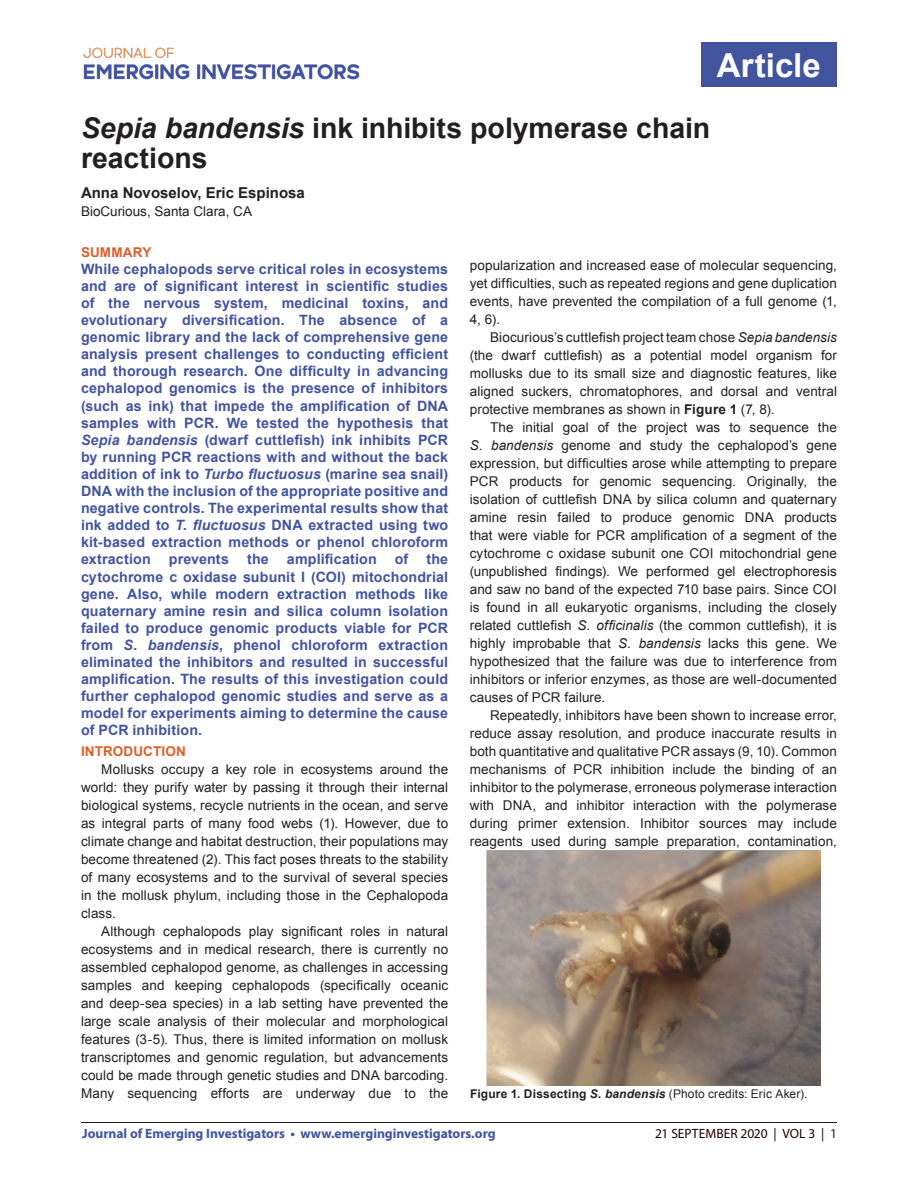
<style>
.page{position:relative;width:918px;height:1188px;background:#fff}
.page>*{position:absolute;margin:0;border:0;box-sizing:border-box;transform-origin:0 0}
.t1{font:700 33px "Arial";color:#fff}
.t2{font:700 28.5px/30px "Arial";color:#231f20}
.t3{font:700 15px "Arial";color:#231f20}
.t4{font:700 14.25px/17.1px "Arial";letter-spacing:.01em;color:#42549e;text-align:justify}
.t5{font:13.5px/18px "Arial";letter-spacing:.005em;color:#231f20;text-align:justify}
.t6{font:700 13.5px "Myriad Pro";color:#42549e}
.t7{font:13.5px "Myriad Pro";letter-spacing:-.005em;color:#230000}
.t8{font:700 13.5px "Arial";letter-spacing:.01em;color:#dc5f2b}
.t9{font:12px "Arial";letter-spacing:.01em;color:#231f20}
.s1{font-style:italic}
.s2{font-weight:700}
.s3{font-weight:700;font-style:italic}
.s4{color:#231f20}
</style>
<div class="page">
<hr style="left:81px;top:1122px;width:756px;height:1px;background:#231f20">
<img style="left:83px;top:47px;width:277px;height:33px">
<div style="left:701px;top:43px;width:136px;height:44px;background:#42549e"></div>
<img style="left:487px;top:850px;width:334px;height:235px">
<p class="t1" style="left:717px;top:43px;width:105px">Article</p>
<p class="t2" style="left:81px;top:114px;width:631px"><span class="s1">Sepia bandensis</span> ink inhibits polymerase chain reactions</p>
<p class="t3" style="left:81px;top:183px;width:225px">Anna Novoselov, Eric Espinosa</p>
<p class="t5" style="left:81px;top:202px;width:173px">BioCurious, Santa Clara, CA</p>
<p class="t8" style="left:81px;top:243px;width:72px">SUMMARY</p>
<p class="t4" style="left:81px;top:261px;width:369px">While cephalopods serve critical roles in ecosystems and are of significant interest in scientific studies of the nervous system, medicinal toxins, and evolutionary diversification. The absence of a genomic library and the lack of comprehensive gene analysis present challenges to conducting efficient and thorough research. One difficulty in advancing cephalopod genomics is the presence of inhibitors (such as ink) that impede the amplification of DNA samples with PCR. We tested the hypothesis that <span class="s1">Sepia bandensis</span> (dwarf cuttlefish) ink inhibits PCR by running PCR reactions with and without the back addition of ink to <span class="s1">Turbo fluctuosus</span> (marine sea snail)<br>DNA with the inclusion of the appropriate positive and negative controls. The experimental results show that ink added to <span class="s1">T. fluctuosus</span> DNA extracted using two kit-based extraction methods or phenol chloroform extraction</p>
<p class="t4" style="left:169px;top:551px;width:62px">prevents</p>
<p class="t4" style="left:247px;top:551px;width:23px">the</p>
<p class="t4" style="left:287px;top:551px;width:91px">amplification</p>
<p class="t4" style="left:395px;top:551px;width:15px">of</p>
<p class="t4" style="left:81px;top:551px;width:369px;text-indent:345px">the cytochrome c oxidase subunit I (COI) mitochondrial gene. Also, while modern extraction methods like quaternary amine resin and silica column isolation failed to produce genomic products viable for PCR from <span class="s1">S. bandensis</span>, phenol chloroform extraction eliminated the inhibitors and resulted in successful amplification. The results of this investigation could further cephalopod genomic studies and serve as a model for experiments aiming to determine the cause of PCR inhibition.</p>
<p class="t8" style="left:81px;top:742px;width:106px">INTRODUCTION</p>
<p class="t5" style="left:81px;top:760px;width:369px;text-indent:20px">Mollusks occupy a key role in ecosystems around the world: they purify water by passing it through their internal biological systems, recycle nutrients in the ocean, and serve as integral parts of many food webs (1). However, due to climate change and habitat destruction, their populations may become threatened (2). This fact poses threats to the stability of many ecosystems and to the survival of several species in the mollusk phylum, including those in the Cephalopoda class.</p>
<p class="t5" style="left:81px;top:922px;width:369px;text-indent:20px">Although cephalopods play significant roles in natural ecosystems and in medical research, there is currently no assembled cephalopod genome, as challenges in accessing samples and keeping cephalopods (specifically oceanic and deep-sea species) in a lab setting have prevented the large scale analysis of their molecular and morphological features (3-5). Thus, there is limited information on mollusk transcriptomes and genomic regulation, but advancements could be made through genetic studies and DNA barcoding.<br>Many sequencing efforts are underway due to the</p>
<p class="t5" style="left:470px;top:256px;width:369px">popularization and increased ease of molecular sequencing, yet difficulties, such as repeated regions and gene duplication events, have prevented the compilation of a full genome (1, 4, 6).</p>
<p class="t5" style="left:470px;top:328px;width:369px;text-indent:20px">Biocurious’s cuttlefish project team chose <span class="s1">Sepia bandensis </span>(the dwarf cuttlefish) as a potential model organism for mollusks due to its small size and diagnostic features, like aligned suckers, chromatophores, and dorsal and ventral protective membranes as shown in <span class="s2">Figure 1</span> (7, 8).</p>
<p class="t5" style="left:470px;top:418px;width:369px;text-indent:20px">The initial goal of the project was to sequence the <span class="s1">S. bandensis</span> genome and study the cephalopod’s gene expression, but difficulties arose while attempting to prepare PCR products for genomic sequencing. Originally, the isolation of cuttlefish DNA by silica column and quaternary amine resin failed to produce genomic DNA products that were viable for PCR amplification of a segment of the cytochrome c oxidase subunit one COI mitochondrial gene (unpublished findings). We performed gel electrophoresis and saw no band of the expected 710 base pairs. Since COI is found in all eukaryotic organisms, including the closely related cuttlefish <span class="s1">S. officinalis</span> (the common cuttlefish), it is highly improbable that <span class="s1">S. bandensis</span> lacks this gene. We hypothesized that the failure was due to interference from inhibitors or inferior enzymes, as those are well-documented causes of PCR failure.</p>
<p class="t5" style="left:470px;top:706px;width:369px;text-indent:20px">Repeatedly, inhibitors have been shown to increase error, reduce assay resolution, and produce inaccurate results in both quantitative and qualitative PCR assays (9, 10). Common mechanisms of PCR inhibition include the binding of an inhibitor to the polymerase, erroneous polymerase interaction with DNA, and inhibitor interaction with the polymerase during primer extension. Inhibitor sources may include reagents used during sample preparation, contamination,</p>
<p class="t9" style="left:470px;top:1086px;width:339px"><span class="s2">Figure 1. Dissecting</span> <span class="s3">S. bandensis</span> (Photo credits: Eric Aker).</p>
<p class="t6" style="left:82px;top:1125px;width:415px">Journal of Emerging Investigators • www.emerginginvestigators.org</p>
<p class="t7" style="left:655px;top:1125px;width:183px">21 SEPTEMBER 2020 | VOL 3 | <span class="s4">1</span></p>
</div>
